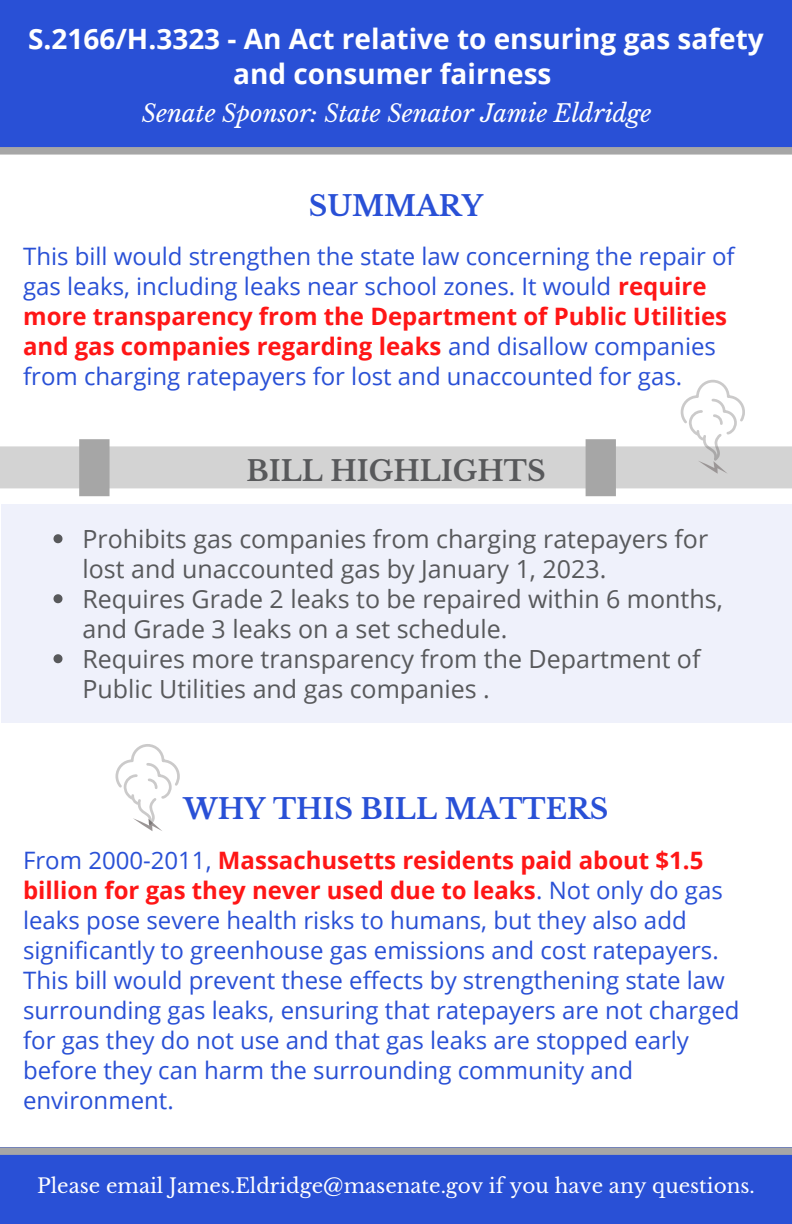
<style>
.page{position:relative;width:792px;height:1224px;background:#fff}
.page>*{position:absolute;margin:0;border:0;box-sizing:border-box;transform-origin:0 0}
.t1{font:700 28px/34.4px "Open Sans";color:#fff;text-align:center}
.t2{font:700 28px "Libre Baskerville";color:#2950d6}
.t3{font:700 28px "Libre Baskerville";color:#58595b}
.t4{font:25px/30px "Open Sans";color:#58595b}
.t5{font:24px/30px "Open Sans";color:#2950d6}
.t6{font:italic 24px "Libre Baskerville";color:#fff}
.t7{font:20px "Libre Baskerville";color:#fff}
.s1{font-weight:700;color:#ff1616}
</style>
<div class="page">
<div style="left:0;top:1147px;width:792px;height:77px;background:#2950d6"></div>
<div style="left:0;top:1147px;width:792px;height:8px;background:#a6a6a6"></div>
<div style="left:0;top:0;width:792px;height:151px;background:#2950d6"></div>
<div style="left:0;top:147px;width:792px;height:8px;background:#a6a6a6"></div>
<div style="left:1px;top:504px;width:791px;height:219px;background:#eff1fb"></div>
<svg style="left:54px;top:534px;width:9px;height:9px"></svg>
<svg style="left:54px;top:594px;width:9px;height:9px"></svg>
<svg style="left:54px;top:654px;width:9px;height:9px"></svg>
<div style="left:0;top:446px;width:792px;height:42px;background:#d3d3d3"></div>
<div style="left:586px;top:439px;width:30px;height:57px;background:#a6a6a6"></div>
<svg style="left:681px;top:380px;width:64px;height:94px"></svg>
<div style="left:79px;top:439px;width:30px;height:57px;background:#a6a6a6"></div>
<svg style="left:115px;top:744px;width:65px;height:87px"></svg>
<p class="t1" style="left:28px;top:21px;width:737px">S.2166/H.3323 - An Act relative to ensuring gas safety and consumer fairness</p>
<p class="t6" style="left:142px;top:98px;width:511px">Senate Sponsor: State Senator Jamie Eldridge</p>
<p class="t2" style="left:309px;top:189px;width:176px">SUMMARY</p>
<p class="t5" style="left:23px;top:241px;width:713px">This bill would strengthen the state law concerning the repair of gas leaks, including leaks near school zones. It would <span class="s1">require more transparency from the Department of Public Utilities and gas companies regarding leaks</span> and disallow companies from charging ratepayers for lost and unaccounted for gas.</p>
<p class="t3" style="left:246px;top:454px;width:301px">BILL HIGHLIGHTS</p>
<p class="t4" style="left:82px;top:523px;width:627px">Prohibits gas companies from charging ratepayers for lost and unaccounted gas by January 1, 2023.</p>
<p class="t4" style="left:82px;top:583px;width:642px">Requires Grade 2 leaks to be repaired within 6 months, and Grade 3 leaks on a set schedule.</p>
<p class="t4" style="left:82px;top:643px;width:620px">Requires more transparency from the Department of<br>Public Utilities and gas companies .</p>
<p class="t2" style="left:183px;top:792px;width:427px">WHY THIS BILL MATTERS</p>
<p class="t5" style="left:23px;top:845px;width:718px">From 2000-2011, <span class="s1">Massachusetts residents paid about $1.5 billion for gas they never used due to leaks</span>. Not only do gas leaks pose severe health risks to humans, but they also add significantly to greenhouse gas emissions and cost ratepayers.<br>This bill would prevent these effects by strengthening state law surrounding gas leaks, ensuring that ratepayers are not charged for gas they do not use and that gas leaks are stopped early before they can harm the surrounding community and environment.</p>
<p class="t7" style="left:37px;top:1174px;width:719px">Please email James.Eldridge@masenate.gov if you have any questions.</p>
</div>
